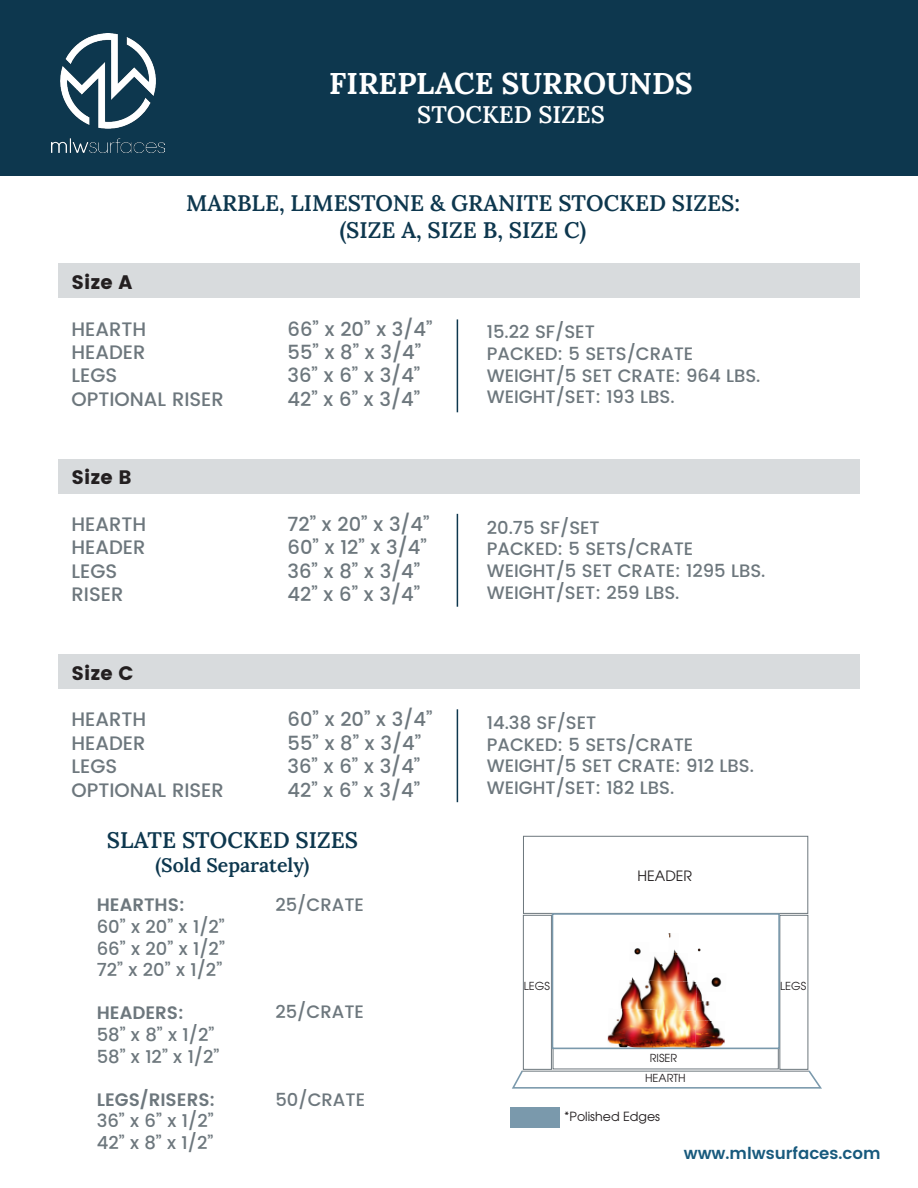
<style>
.page{position:relative;width:918px;height:1188px;background:#fff}
.page>*{position:absolute;margin:0;border:0;box-sizing:border-box;transform-origin:0 0}
.t1{font:30px "Lora";color:#fff}
.t2{font:24px "Lora";color:#fff}
.t3{font:22.5px "Lora";color:#0d374e}
.t4{font:500 19.5px "Poppins";color:#6d777d}
.t5{font:19.5px "Lora";color:#0d374e}
.t6{font:700 19.5px "Poppins";color:#231f20}
.t7{font:500 18px/21.6px "Poppins";color:#6d777d}
.t8{font:600 18px "Poppins";color:#6d777d}
.t9{font:600 16.5px "Poppins";color:#185a7d}
.t10{font:14.1px "Avant Garde";color:#231f20}
.t11{font:12.6px "Avant Garde";color:#231f20}
.t12{font:10.95px "Avant Garde";color:#231f20}
</style>
<div class="page">
<div style="left:0;top:0;width:918px;height:176px;background:#0d374e"></div>
<img style="left:51px;top:34px;width:113px;height:119px">
<div style="left:58px;top:263px;width:802px;height:35px;background:#d8dbdd"></div>
<hr style="left:457px;top:319px;width:1px;height:93px;background:#0d374e">
<div style="left:58px;top:459px;width:802px;height:34px;background:#d8dbdd"></div>
<hr style="left:457px;top:514px;width:1px;height:93px;background:#0d374e">
<div style="left:58px;top:654px;width:802px;height:35px;background:#d8dbdd"></div>
<hr style="left:457px;top:709px;width:1px;height:93px;background:#0d374e">
<img style="left:608px;top:1011px;width:88px;height:35px">
<img style="left:695px;top:1020px;width:30px;height:26px">
<img style="left:696px;top:1001px;width:20px;height:20px">
<img style="left:620px;top:981px;width:77px;height:30px">
<img style="left:696px;top:982px;width:7px;height:19px">
<img style="left:711px;top:977px;width:11px;height:10px">
<img style="left:648px;top:953px;width:39px;height:29px">
<img style="left:687px;top:971px;width:10px;height:11px">
<img style="left:634px;top:948px;width:15px;height:14px">
<img style="left:669px;top:933px;width:8px;height:20px">
<div style="left:523px;top:836px;width:285px;height:78px;border:1px solid #6d777d"></div>
<div style="left:523px;top:915px;width:29px;height:155px;border:1px solid #6d777d"></div>
<div style="left:552px;top:913px;width:228px;height:136px;border:2px solid #7a99ac"></div>
<svg style="left:512px;top:1069px;width:310px;height:20px"></svg>
<div style="left:510px;top:1107px;width:50px;height:21px;background:#7a99ac"></div>
<p class="t1" style="left:329px;top:60px;width:365px">FIREPLACE SURROUNDS</p>
<p class="t2" style="left:417px;top:96px;width:189px">STOCKED SIZES</p>
<p class="t3" style="left:186px;top:186px;width:555px">MARBLE, LIMESTONE &amp; GRANITE STOCKED SIZES:</p>
<p class="t3" style="left:340px;top:213px;width:248px">(SIZE A, SIZE B, SIZE C)</p>
<p class="t6" style="left:72px;top:271px;width:62px">Size A</p>
<p class="t4" style="left:72px;top:314px;width:76px">HEARTH</p>
<p class="t4" style="left:288px;top:314px;width:146px">66” x 20” x 3/4”</p>
<p class="t4" style="left:72px;top:338px;width:75px">HEADER</p>
<p class="t4" style="left:288px;top:338px;width:135px">55” x 8” x 3/4”</p>
<p class="t4" style="left:72px;top:361px;width:47px">LEGS</p>
<p class="t4" style="left:288px;top:361px;width:134px">36” x 6” x 3/4”</p>
<p class="t4" style="left:72px;top:385px;width:154px">OPTIONAL RISER</p>
<p class="t4" style="left:288px;top:385px;width:134px">42” x 6” x 3/4”</p>
<p class="t6" style="left:72px;top:466px;width:62px">Size B</p>
<p class="t4" style="left:72px;top:510px;width:76px">HEARTH</p>
<p class="t4" style="left:288px;top:510px;width:144px">72” x 20” x 3/4”</p>
<p class="t4" style="left:72px;top:533px;width:75px">HEADER</p>
<p class="t4" style="left:288px;top:533px;width:141px">60” x 12” x 3/4”</p>
<p class="t4" style="left:72px;top:557px;width:47px">LEGS</p>
<p class="t4" style="left:288px;top:557px;width:134px">36” x 8” x 3/4”</p>
<p class="t4" style="left:72px;top:580px;width:53px">RISER</p>
<p class="t4" style="left:288px;top:580px;width:134px">42” x 6” x 3/4”</p>
<p class="t6" style="left:72px;top:662px;width:63px">Size C</p>
<p class="t4" style="left:72px;top:705px;width:76px">HEARTH</p>
<p class="t4" style="left:288px;top:705px;width:146px">60” x 20” x 3/4”</p>
<p class="t4" style="left:72px;top:729px;width:75px">HEADER</p>
<p class="t4" style="left:288px;top:729px;width:135px">55” x 8” x 3/4”</p>
<p class="t4" style="left:72px;top:752px;width:47px">LEGS</p>
<p class="t4" style="left:288px;top:752px;width:134px">36” x 6” x 3/4”</p>
<p class="t4" style="left:72px;top:775px;width:154px">OPTIONAL RISER</p>
<p class="t4" style="left:288px;top:775px;width:134px">42” x 6” x 3/4”</p>
<p class="t3" style="left:107px;top:823px;width:253px">SLATE STOCKED SIZES</p>
<p class="t5" style="left:156px;top:850px;width:155px">(Sold Separately)</p>
<p class="t8" style="left:97px;top:892px;width:89px">HEARTHS:</p>
<p class="t7" style="left:97px;top:916px;width:130px">60” x 20” x 1/2”</p>
<p class="t7" style="left:97px;top:938px;width:130px">66” x 20” x 1/2”</p>
<p class="t7" style="left:97px;top:959px;width:127px">72” x 20” x 1/2”</p>
<p class="t8" style="left:97px;top:1000px;width:89px">HEADERS:</p>
<p class="t7" style="left:97px;top:1024px;width:119px">58” x 8” x 1/2”</p>
<p class="t7" style="left:97px;top:1046px;width:124px">58” x 12” x 1/2”</p>
<p class="t8" style="left:97px;top:1086px;width:120px">LEGS/RISERS:</p>
<p class="t7" style="left:97px;top:1111px;width:118px">36” x 6” x 1/2”</p>
<p class="t7" style="left:97px;top:1132px;width:118px">42” x 8” x 1/2”</p>
<p class="t7" style="left:275px;top:895px;width:90px">25/CRATE</p>
<p class="t7" style="left:275px;top:1002px;width:90px">25/CRATE</p>
<p class="t7" style="left:275px;top:1089px;width:91px">50/CRATE</p>
<p class="t7" style="left:487px;top:322px;width:110px">15.22 SF/SET</p>
<p class="t7" style="left:487px;top:343px;width:208px">PACKED: 5 SETS/CRATE</p>
<p class="t7" style="left:487px;top:365px;width:275px">WEIGHT/5 SET CRATE: 964 LBS.</p>
<p class="t7" style="left:487px;top:386px;width:189px">WEIGHT/SET: 193 LBS.</p>
<p class="t7" style="left:487px;top:517px;width:114px">20.75 SF/SET</p>
<p class="t7" style="left:487px;top:539px;width:208px">PACKED: 5 SETS/CRATE</p>
<p class="t7" style="left:487px;top:560px;width:280px">WEIGHT/5 SET CRATE: 1295 LBS.</p>
<p class="t7" style="left:487px;top:582px;width:194px">WEIGHT/SET: 259 LBS.</p>
<p class="t7" style="left:487px;top:713px;width:208px">14.38 SF/SET<br>PACKED: 5 SETS/CRATE</p>
<p class="t7" style="left:487px;top:756px;width:269px">WEIGHT/5 SET CRATE: 912 LBS.</p>
<p class="t7" style="left:487px;top:777px;width:189px">WEIGHT/SET: 182 LBS.</p>
<p class="t10" style="left:638px;top:867px;width:56px">HEADER</p>
<p class="t12" style="left:524px;top:979px;width:28px">LEGS</p>
<p class="t12" style="left:780px;top:979px;width:28px">LEGS</p>
<p class="t12" style="left:650px;top:1052px;width:29px">RISER</p>
<p class="t12" style="left:645px;top:1072px;width:42px">HEARTH</p>
<p class="t11" style="left:564px;top:1109px;width:97px">*Polished Edges</p>
<p class="t9" style="left:684px;top:1141px;width:198px">www.mlwsurfaces.com</p>
</div>
